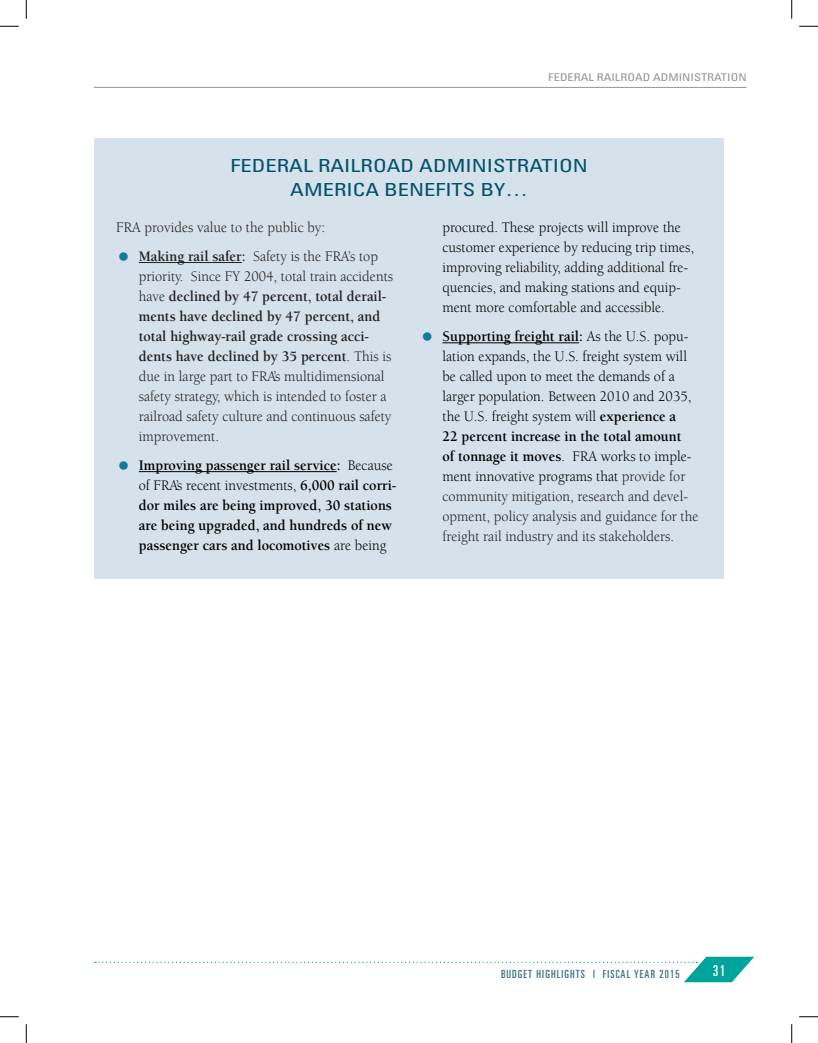
<style>
.page{position:relative;width:818px;height:1043px;background:#fff}
.page>*{position:absolute;margin:0;border:0;box-sizing:border-box;transform-origin:0 0}
.t1{font:condensed 18px/23.8px "Univers";color:#02536a;text-align:center;scale:1.25 1}
.t2{font:15px/20px "Berkeley";color:#000;scale:.95 1}
.t3{font:15px/20px "Berkeley";color:#231f20;scale:.95 1}
.t4{font:700 15px/20px "Berkeley";color:#000;scale:.95 1}
.t5{font:ultra-condensed 15px "Univers";color:#fff}
.t6{font:ultra-condensed 11.25px "Univers";letter-spacing:.1em;color:#3b727e}
.t7{font:condensed 10.62px "Univers";color:#939598;scale:1.18 1}
.s1{font-weight:700}
.s2{font-weight:400}
.s3{color:#231f20}
.s4{color:#007764}
</style>
<div class="page">
<hr style="left:94px;top:87px;width:652px;height:1px;background:#939598">
<svg style="left:95px;top:956px;width:659px;height:26px"></svg>
<div style="left:94px;top:138px;width:629px;height:440px;background:#d5e2eb"></div>
<hr style="left:139px;top:262px;width:103px;height:1px;background:#231f20">
<hr style="left:139px;top:471px;width:198px;height:1px;background:#000">
<hr style="left:442px;top:342px;width:137px;height:1px;background:#000">
<svg style="left:0;top:25px;width:19px;height:2px"></svg>
<svg style="left:799px;top:25px;width:19px;height:2px"></svg>
<svg style="left:0;top:1016px;width:19px;height:1px"></svg>
<svg style="left:799px;top:1016px;width:19px;height:1px"></svg>
<svg style="left:25px;top:0;width:2px;height:19px"></svg>
<svg style="left:25px;top:1024px;width:2px;height:18px"></svg>
<svg style="left:791px;top:0;width:1px;height:19px"></svg>
<svg style="left:791px;top:1024px;width:1px;height:18px"></svg>
<p class="t7" style="left:548px;top:71px;width:170px">FEDERAL RAILROAD ADMINISTRATION</p>
<p class="t1" style="left:230px;top:153px;width:287px">FEDERAL RAILROAD ADMI NI STRATIO N<br>AMERICA BENEFITS BY…</p>
<p class="t3" style="left:139px;top:213px;width:253px;line-height:29px;text-indent:-22px">FRA provides value to the public by:<br><span class="s1">Making rail safer:</span> Safety is the FRA’s top</p>
<p class="t3" style="left:139px;top:267px;width:269px">priority. Since FY 2004, total train accidents have <span class="s1">declined by 47 percent, total derail&shy;ments have declined by 47 percent, and total highway-rail grade crossing acci&shy;dents have declined by 35 percent</span>. This is due in large part to FRA’s multidimensional safety strategy, which is intended to foster a railroad safety culture and continuous safety improvement.</p>
<p class="t4" style="left:139px;top:455px;width:272px">Improving passenger rail service: <span class="s2">Because of FRA’s recent investments,</span> 6,000 rail corri&shy;dor miles are being improved, 30 stations are being upgraded, and hundreds of new passenger cars and locomotives <span class="s2">are being</span></p>
<p class="t2" style="left:442px;top:218px;width:266px">procured. These projects will improve the customer experience by reducing trip times, improving reliability, adding additional fre&shy;quencies, and making stations and equip&shy;ment more comfortable and accessible.</p>
<p class="t2" style="left:442px;top:327px;width:271px"><span class="s1">Supporting freight rail:</span> As the U.S. popu&shy;lation expands, the U.S. freight system will be called upon to meet the demands of a larger population. Between 2010 and 2035, the U.S. freight system will <span class="s1">experience a<br>22 percent increase in the total amount<br>of tonnage it moves</span>. FRA works to imple&shy;ment innovative programs that <span class="s3">provide for community mitigation, research and devel&shy;opment, policy analysis and guidance for the freight rail industry and its stakeholders.</span></p>
<p class="t6" style="left:501px;top:967px;width:180px">BUDGET HIGHLIGHTS <span class="s4">|</span> FISCAL YEAR 2015</p>
<p class="t5" style="left:712px;top:961px;width:14px">31</p>
</div>
